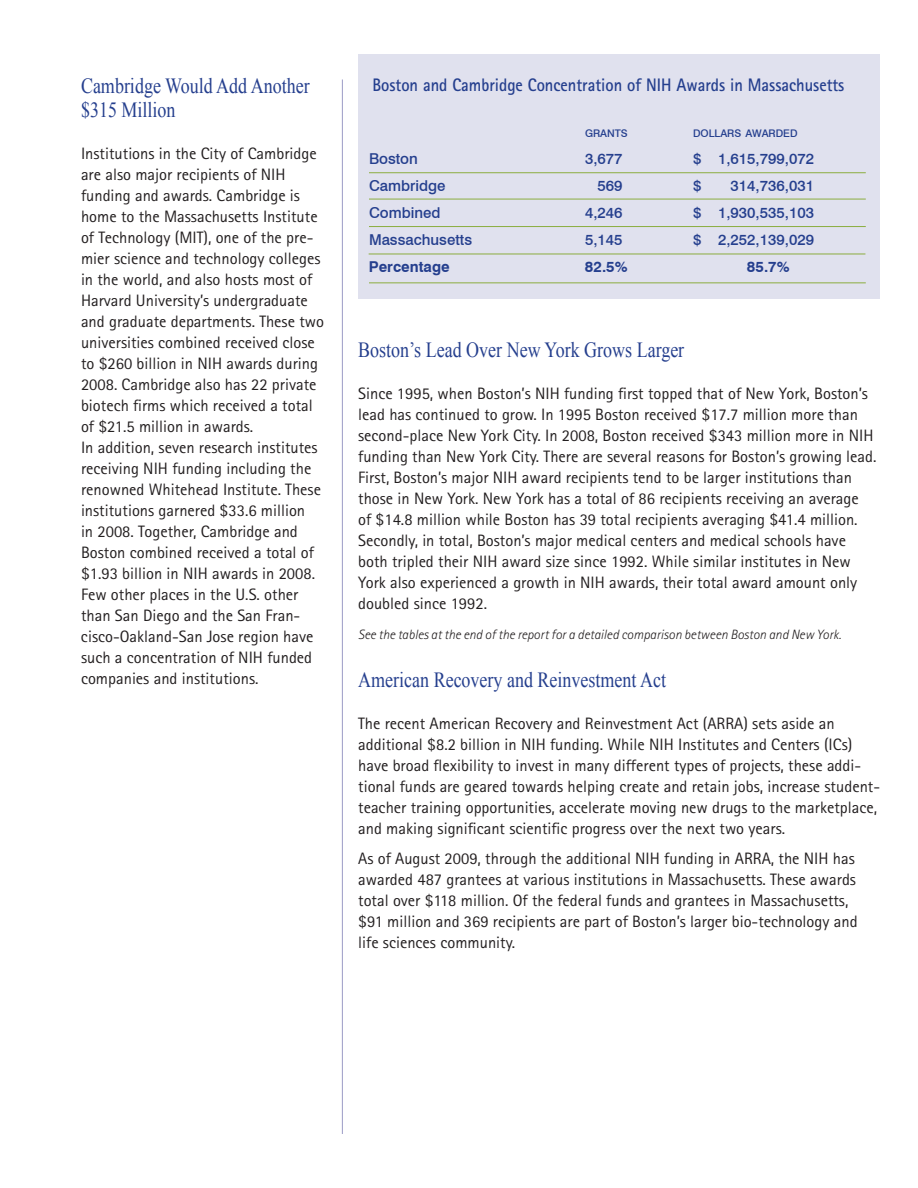
<style>
.page{position:relative;width:918px;height:1188px;background:#fff}
.page>*{position:absolute;margin:0;border:0;box-sizing:border-box;transform-origin:0 0}
.t1{font:21.6px/24px "Times New Roman";color:#253f8e;scale:.83 1}
.t2{font:700 18.15px "Rotis Sans Serif";color:#253f8e;scale:.91 1}
.t3{font:16.5px/21px "Rotis Sans Serif";color:#231f20}
.t4{font:500 15px "Swiss 721 BT";color:#253f8e}
.t5{font:700 15px "Swiss 721 BT";color:#253f8e}
.t6{font:italic 300 13.5px "Rotis Sans Serif";color:#231f20}
.t7{font:500 10.5px "Swiss 721 BT";color:#253f8e}
</style>
<div class="page">
<div style="left:358px;top:54px;width:522px;height:244px;background:#e0e1ee"></div>
<hr style="left:369px;top:172px;width:497px;height:1px;background:#8bad3f">
<hr style="left:369px;top:199px;width:497px;height:1px;background:#8bad3f">
<hr style="left:369px;top:226px;width:497px;height:1px;background:#8bad3f">
<hr style="left:369px;top:254px;width:496px;height:1px;background:#8bad3f">
<hr style="left:369px;top:282px;width:497px;height:1px;background:#8bad3f">
<hr style="left:342px;top:80px;width:1px;height:1054px;background:#9b9bc6">
<h1 class="t1" style="left:81px;top:74px;width:277px">Cambridge Would Add Another $315 Million</h1>
<p class="t3" style="left:81px;top:143px;width:245px">Institutions in the City of Cambridge are also major recipients of NIH funding and awards. Cambridge is home to the Massachusetts Institute of Technology (MIT), one of the pre&shy;mier science and technology colleges in the world, and also hosts most of Harvard University’s undergraduate and graduate departments. These two universities combined received close to $260 billion in NIH awards during 2008. Cambridge also has 22 private biotech firms which received a total of $21.5 million in awards.<br>In addition, seven research institutes receiving NIH funding including the renowned Whitehead Institute. These institutions garnered $33.6 million<br>in 2008. Together, Cambridge and Boston combined received a total of $1.93 billion in NIH awards in 2008.<br>Few other places in the U.S. other than San Diego and the San Fran&shy;cisco-Oakland-San Jose region have such a concentration of NIH funded companies and institutions.</p>
<p class="t2" style="left:372px;top:73px;width:520px">Boston and Cambridge Concentration of NIH Awards in Massachusetts</p>
<p class="t7" style="left:585px;top:127px;width:44px">grants</p>
<p class="t7" style="left:693px;top:127px;width:106px">dollars awarded</p>
<p class="t4" style="left:369px;top:149px;width:50px">Boston</p>
<p class="t4" style="left:585px;top:149px;width:39px">3,677</p>
<p class="t4" style="left:693px;top:149px;width:123px">$ 1,615,799,072</p>
<p class="t4" style="left:369px;top:176px;width:78px">Cambridge</p>
<p class="t4" style="left:598px;top:176px;width:27px">569</p>
<p class="t4" style="left:693px;top:176px;width:10px">$</p>
<p class="t4" style="left:731px;top:176px;width:85px">314,736,031</p>
<p class="t4" style="left:369px;top:203px;width:73px">Combined</p>
<p class="t4" style="left:585px;top:203px;width:39px">4,246</p>
<p class="t4" style="left:693px;top:203px;width:123px">$ 1,930,535,103</p>
<p class="t4" style="left:369px;top:230px;width:105px">Massachusetts</p>
<p class="t4" style="left:585px;top:230px;width:39px">5,145</p>
<p class="t4" style="left:693px;top:230px;width:123px">$ 2,252,139,029</p>
<p class="t5" style="left:369px;top:257px;width:82px">Percentage</p>
<p class="t5" style="left:585px;top:257px;width:44px">82.5%</p>
<p class="t5" style="left:747px;top:257px;width:44px">85.7%</p>
<h1 class="t1" style="left:358px;top:338px;width:394px">Boston’s Lead Over New York Grows Larger</h1>
<p class="t3" style="left:358px;top:383px;width:520px">Since 1995, when Boston’s NIH funding first topped that of New York, Boston’s lead has continued to grow. In 1995 Boston received $17.7 million more than second-place New York City. In 2008, Boston received $343 million more in NIH funding than New York City. There are several reasons for Boston’s growing lead.<br>First, Boston’s major NIH award recipients tend to be larger institutions than those in New York. New York has a total of 86 recipients receiving an average<br>of $14.8 million while Boston has 39 total recipients averaging $41.4 million.<br>Secondly, in total, Boston’s major medical centers and medical schools have both tripled their NIH award size since 1992. While similar institutes in New York also experienced a growth in NIH awards, their total award amount only doubled since 1992.</p>
<p class="t6" style="left:358px;top:627px;width:485px">See the tables at the end of the report for a detailed comparison between Boston and New York.</p>
<h1 class="t1" style="left:358px;top:668px;width:372px">American Recovery and Reinvestment Act</h1>
<p class="t3" style="left:358px;top:713px;width:523px">The recent American Recovery and Reinvestment Act (ARRA) sets aside an additional $8.2 billion in NIH funding. While NIH Institutes and Centers (ICs) have broad flexibility to invest in many different types of projects, these addi&shy;tional funds are geared towards helping create and retain jobs, increase student&shy;teacher training opportunities, accelerate moving new drugs to the marketplace, and making significant scientific progress over the next two years.</p>
<p class="t3" style="left:358px;top:848px;width:501px">As of August 2009, through the additional NIH funding in ARRA, the NIH has awarded 487 grantees at various institutions in Massachusetts. These awards total over $118 million. Of the federal funds and grantees in Massachusetts, $91 million and 369 recipients are part of Boston’s larger bio-technology and life sciences community.</p>
</div>
